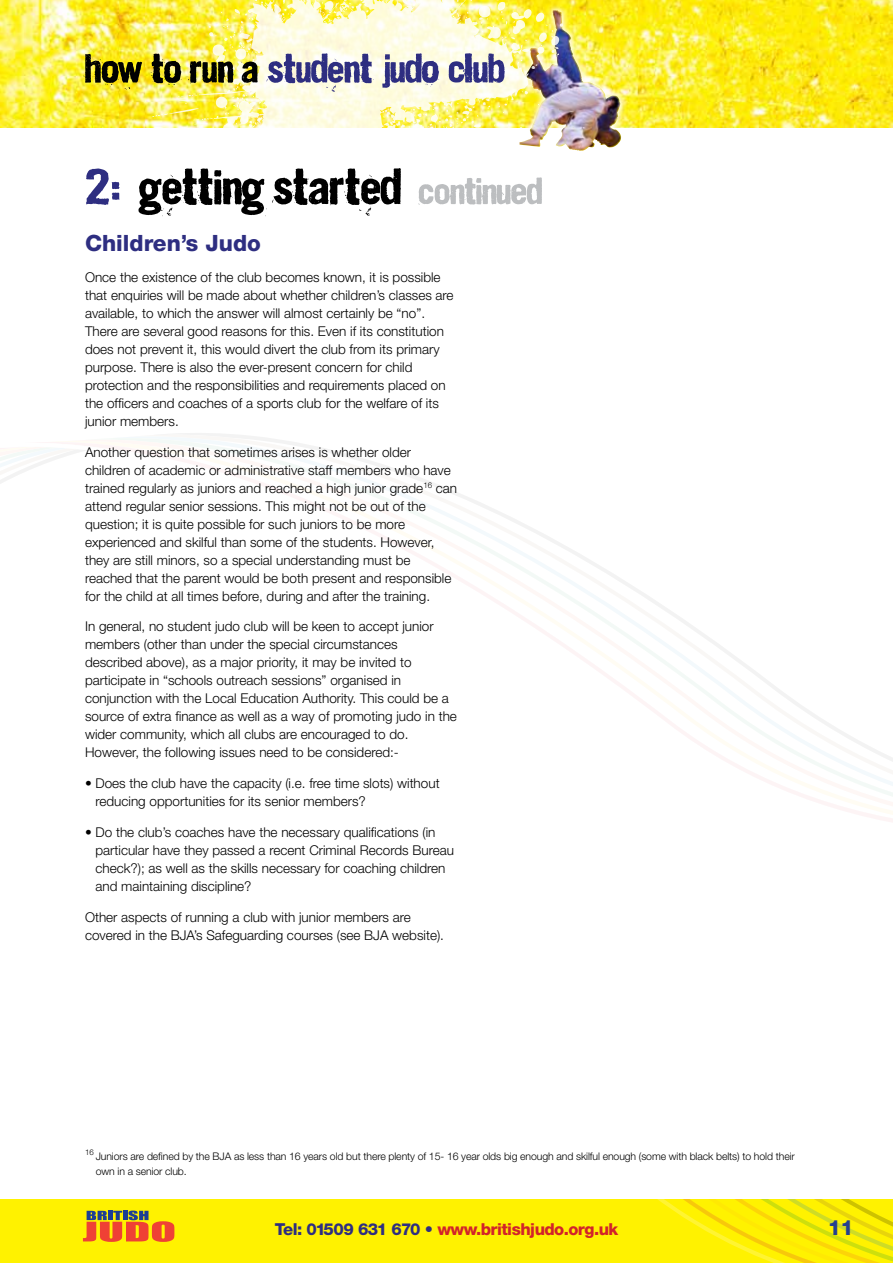
<style>
.page{position:relative;width:893px;height:1263px;background:#fff}
.page>*{position:absolute;margin:0;border:0;box-sizing:border-box;transform-origin:0 0}
.t1{font:75px "Dirt 2 Stickler";color:#000}
.t2{font:60.75px "Dirt 2 Stickler";color:#2e2e81}
.t3{font:800 22.5px "Helvetica Neue";color:#2e2e81}
.t4{font:800 21px "Helvetica Neue";color:#25408f}
.t5{font:800 16.5px "Helvetica Neue";letter-spacing:-.03em;color:#d2232a}
.t6{font:300 13.5px/18px "Helvetica Neue";color:#000}
.t7{font:300 10.5px/15px "Helvetica Neue";letter-spacing:-.01em;color:#000}
.s1{color:#000101}
.s2{color:#2e2e81}
.s3{font-size:57px;color:#bcbec0}
</style>
<div class="page">
<img style="left:0;top:0;width:893px;height:128px">
<img style="left:519px;top:2px;width:108px;height:149px">
<svg style="left:152px;top:0;width:410px;height:128px;background:#f8f2a8"></svg>
<div style="left:0;top:1199px;width:893px;height:64px;background:#fff200"></div>
<svg style="left:0;top:443px;width:893px;height:379px"></svg>
<svg style="left:657px;top:1199px;width:236px;height:64px"></svg>
<svg style="left:83px;top:1210px;width:91px;height:32px"></svg>
<h2 class="t2" style="left:85px;top:26px;width:421px"><span class="s1">HOW TO RUN A</span> STUDENT JUDO CLUB</h2>
<h1 class="t1" style="left:85px;top:134px;width:459px"><span class="s2">2:</span> GETTING STARTED <span class="s3">continued</span></h1>
<h3 class="t3" style="left:85px;top:230px;width:177px">Children’s Judo</h3>
<p class="t6" style="left:85px;top:268px;width:370px">Once the existence of the club becomes known, it is possible that enquiries will be made about whether children’s classes are available, to which the answer will almost certainly be “no”.<br>There are several good reasons for this. Even if its constitution does not prevent it, this would divert the club from its primary purpose. There is also the ever-present concern for child protection and the responsibilities and requirements placed on the officers and coaches of a sports club for the welfare of its junior members.</p>
<p class="t6" style="left:85px;top:442px;width:374px">Another question that sometimes arises is whether older children of academic or administrative staff members who have trained regularly as juniors and reached a high junior grade<sup>16</sup> can attend regular senior sessions. This might not be out of the question; it is quite possible for such juniors to be more experienced and skilful than some of the students. However, they are still minors, so a special understanding must be reached that the parent would be both present and responsible for the child at all times before, during and after the training.</p>
<p class="t6" style="left:85px;top:617px;width:373px">In general, no student judo club will be keen to accept junior members (other than under the special circumstances described above), as a major priority, it may be invited to participate in “schools outreach sessions” organised in conjunction with the Local Education Authority. This could be a source of extra finance as well as a way of promoting judo in the wider community, which all clubs are encouraged to do.<br>However, the following issues need to be considered:-</p>
<p class="t6" style="left:96px;top:774px;width:346px;text-indent:-11px">• Does the club have the capacity (i.e. free time slots) without reducing opportunities for its senior members?</p>
<p class="t6" style="left:96px;top:823px;width:360px;text-indent:-11px">• Do the club’s coaches have the necessary qualifications (in particular have they passed a recent Criminal Records Bureau check?); as well as the skills necessary for coaching children and maintaining discipline?</p>
<p class="t6" style="left:85px;top:907px;width:358px">Other aspects of running a club with junior members are covered in the BJA’s Safeguarding courses (see BJA website).</p>
<p class="t7" style="left:96px;top:1148px;width:701px;text-indent:-11px"><sup>16</sup> Juniors are defined by the BJA as less than 16 years old but there plenty of 15- 16 year olds big enough and skilful enough (some with black belts) to hold their own in a senior club.</p>
<p class="t5" style="left:275px;top:1220px;width:345px"><span class="s2">Tel: 01509 631 670 •</span> www.britishjudo.org.uk</p>
<h3 class="t4" style="left:828px;top:1215px;width:27px">11</h3>
</div>
